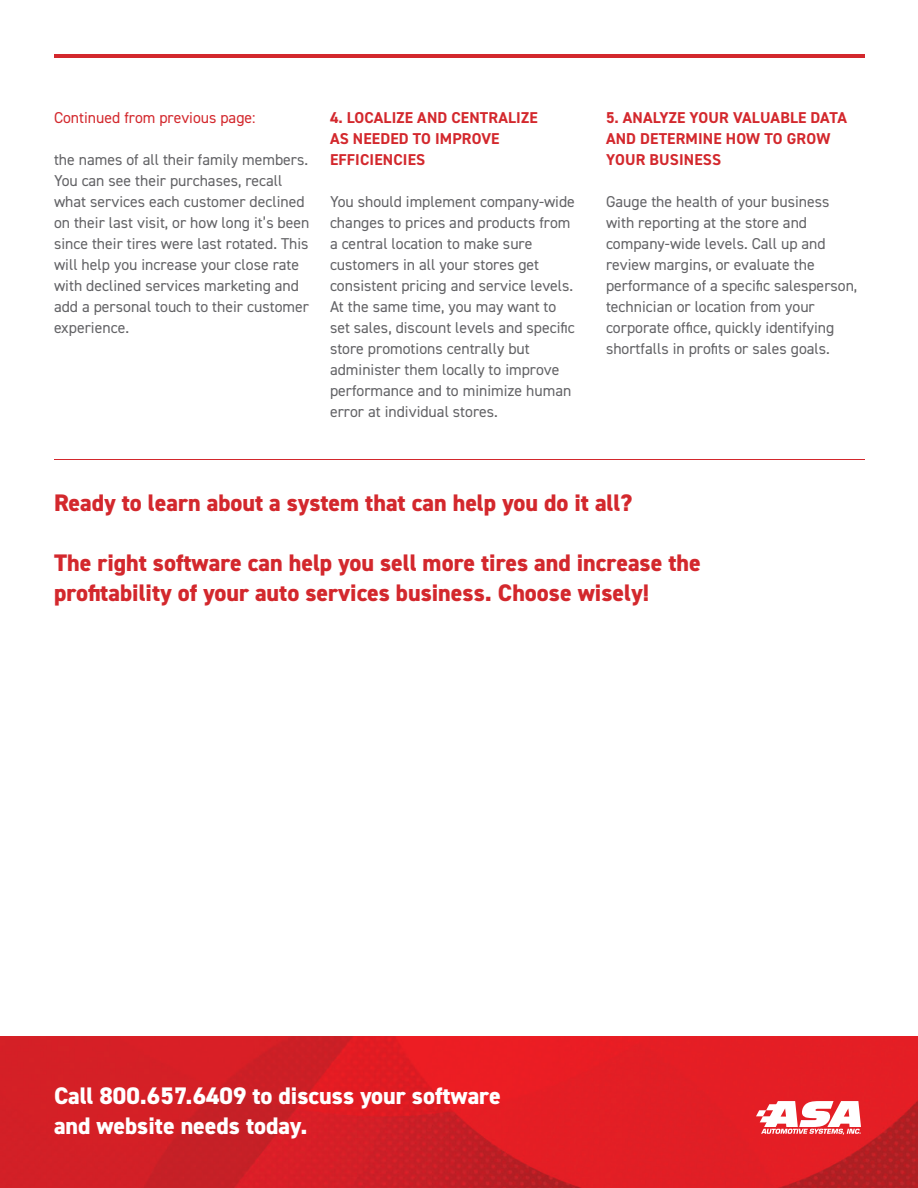
<style>
.page{position:relative;width:918px;height:1188px;background:#fff}
.page>*{position:absolute;margin:0;border:0;box-sizing:border-box;transform-origin:0 0}
.t1{font:800 24px/30px "DIN2014";color:#d3282d}
.t2{font:800 24px "DIN2014";color:#fff}
.t3{font:15.75px/21px "DIN2014";color:#636366}
.t4{font:700 15.75px/21px "DIN2014";letter-spacing:.01em;color:#d3282d}
.t5{font:15.75px "DIN2014";color:#d3282d}
</style>
<div class="page">
<img style="left:0;top:1037px;width:918px;height:151px">
<hr style="left:54px;top:54px;width:811px;height:3px;background:#d3282d">
<svg style="left:756px;top:1101px;width:105px;height:34px"></svg>
<hr style="left:54px;top:459px;width:811px;height:1px;background:#d3282d">
<p class="t5" style="left:54px;top:108px;width:203px">Continued from previous page:</p>
<p class="t3" style="left:54px;top:149px;width:257px">the names of all their family members.<br>You can see their purchases, recall what services each customer declined on their last visit, or how long it’s been since their tires were last rotated. This will help you increase your close rate with declined services marketing and</p>
<p class="t3" style="left:54px;top:296px;width:257px">add a personal touch to their customer experience.</p>
<p class="t4" style="left:330px;top:107px;width:209px">4. LOCALIZE AND CENTRALIZE<br>AS NEEDED TO IMPROVE<br>EFFICIENCIES</p>
<p class="t3" style="left:330px;top:191px;width:246px">You should implement company-wide changes to prices and products from a central location to make sure customers in all your stores get consistent pricing and service levels.<br>At the same time, you may want to set sales, discount levels and specific store promotions centrally but administer them locally to improve performance and to minimize human error at individual stores.</p>
<p class="t4" style="left:606px;top:107px;width:242px">5. ANALYZE YOUR VALUABLE DATA<br>AND DETERMINE HOW TO GROW<br>YOUR BUSINESS</p>
<p class="t3" style="left:606px;top:191px;width:225px">Gauge the health of your business</p>
<p class="t3" style="left:606px;top:212px;width:203px">with reporting at the store and</p>
<p class="t3" style="left:606px;top:233px;width:253px">company-wide levels. Call up and review margins, or evaluate the performance of a specific salesperson, technician or location from your corporate office, quickly identifying shortfalls in profits or sales goals.</p>
<p class="t1" style="left:54px;top:488px;width:580px">Ready to learn about a system that can help you do it all?</p>
<p class="t1" style="left:54px;top:548px;width:648px">The right software can help you sell more tires and increase the profitability of your auto services business. Choose wisely!</p>
<p class="t2" style="left:54px;top:1080px;width:448px">Call 800.657.6409 to discuss your software</p>
<p class="t2" style="left:54px;top:1110px;width:255px">and website needs today.</p>
</div>
